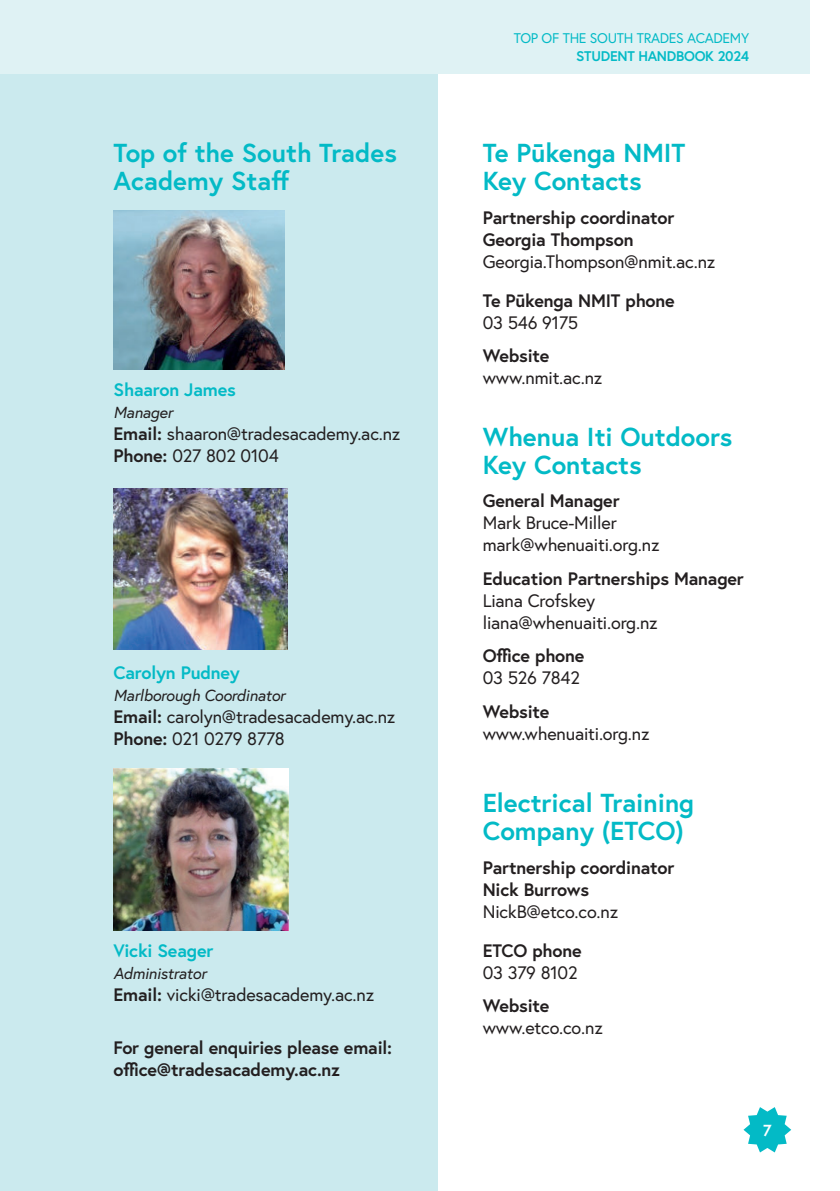
<style>
.page{position:relative;width:840px;height:1191px;background:#fff}
.page>*{position:absolute;margin:0;border:0;box-sizing:border-box;transform-origin:0 0}
.t1{font:700 26px/28px "Europa";color:#03bac6}
.t2{font:18px/22px "Europa";letter-spacing:-.01em;color:#231f20}
.t3{font:700 18px/22px "Europa";letter-spacing:-.01em;color:#231f20}
.t4{font:700 18px "Europa";letter-spacing:-.01em;color:#03bac6}
.t5{font:italic 16px "Europa";letter-spacing:-.01em;color:#231f20}
.t6{font:700 16px "Europa";color:#fff}
.t7{font:14px "Europa";letter-spacing:-.02em;color:#03bac6}
.t8{font:700 14px "Europa";letter-spacing:-.02em;color:#03bac6}
.s1{font-weight:700}
</style>
<div class="page">
<svg style="left:743px;top:1107px;width:47px;height:45px"></svg>
<div style="left:0;top:0;width:437px;height:1191px;background:#cbeaee"></div>
<div style="left:0;top:0;width:808px;height:74px;background:#dff2f4"></div>
<img style="left:113px;top:768px;width:175px;height:162px">
<img style="left:113px;top:489px;width:174px;height:161px">
<img style="left:113px;top:211px;width:171px;height:159px">
<h1 class="t1" style="left:113px;top:141px;width:285px">Top of the South Trades<br>Academy Staff</h1>
<p class="t4" style="left:113px;top:382px;width:124px">Shaaron James</p>
<p class="t5" style="left:113px;top:406px;width:61px">Manager</p>
<p class="t2" style="left:113px;top:424px;width:288px"><span class="s1">Email:</span> shaaron@tradesacademy.ac.nz<br><span class="s1">Phone:</span> 027 802 0104</p>
<p class="t4" style="left:113px;top:665px;width:128px">Carolyn Pudney</p>
<p class="t5" style="left:113px;top:688px;width:173px">Marlborough Coordinator</p>
<p class="t2" style="left:113px;top:707px;width:283px"><span class="s1">Email:</span> carolyn@tradesacademy.ac.nz<br><span class="s1">Phone:</span> 021 0279 8778</p>
<p class="t4" style="left:113px;top:942px;width:101px">Vicki Seager</p>
<p class="t5" style="left:113px;top:966px;width:94px">Administrator</p>
<p class="t2" style="left:113px;top:985px;width:262px"><span class="s1">Email:</span> vicki@tradesacademy.ac.nz</p>
<p class="t3" style="left:113px;top:1037px;width:280px">For general enquiries please email: office@tradesacademy.ac.nz</p>
<p class="t7" style="left:513px;top:32px;width:237px">TOP OF THE SOUTH TRADES ACADEMY</p>
<p class="t8" style="left:576px;top:50px;width:174px">STUDENT HANDBOOK 2024</p>
<h1 class="t1" style="left:482px;top:141px;width:204px">Te Pūkenga NMIT<br>Key Contacts</h1>
<p class="t3" style="left:482px;top:208px;width:193px">Partnership coordinator<br>Georgia Thompson</p>
<p class="t2" style="left:482px;top:252px;width:234px">Georgia.Thompson@nmit.ac.nz</p>
<p class="t3" style="left:482px;top:291px;width:193px">Te Pūkenga NMIT phone</p>
<p class="t2" style="left:482px;top:313px;width:97px">03 546 9175</p>
<p class="t3" style="left:482px;top:346px;width:68px">Website</p>
<p class="t2" style="left:482px;top:368px;width:121px">www.nmit.ac.nz</p>
<h1 class="t1" style="left:482px;top:425px;width:251px">Whenua Iti Outdoors<br>Key Contacts</h1>
<p class="t3" style="left:482px;top:492px;width:138px">General Manager</p>
<p class="t2" style="left:482px;top:514px;width:178px">Mark Bruce-Miller mark@whenuaiti.org.nz</p>
<p class="t3" style="left:482px;top:569px;width:262px">Education Partnerships Manager</p>
<p class="t2" style="left:482px;top:591px;width:176px">Liana Crofskey liana@whenuaiti.org.nz</p>
<p class="t3" style="left:482px;top:646px;width:103px">Office phone</p>
<p class="t2" style="left:482px;top:668px;width:99px">03 526 7842</p>
<p class="t3" style="left:482px;top:702px;width:68px">Website</p>
<p class="t2" style="left:482px;top:724px;width:168px">www.whenuaiti.org.nz</p>
<h1 class="t1" style="left:482px;top:791px;width:213px">Electrical Training<br>Company (ETCO)</h1>
<p class="t3" style="left:482px;top:858px;width:193px">Partnership coordinator<br>Nick Burrows</p>
<p class="t2" style="left:482px;top:902px;width:137px">NickB@etco.co.nz</p>
<p class="t3" style="left:482px;top:941px;width:100px">ETCO phone</p>
<p class="t2" style="left:482px;top:963px;width:96px">03 379 8102</p>
<p class="t3" style="left:482px;top:996px;width:68px">Website</p>
<p class="t2" style="left:482px;top:1018px;width:121px">www.etco.co.nz</p>
<p class="t6" style="left:762px;top:1123px;width:10px">7</p>
</div>
